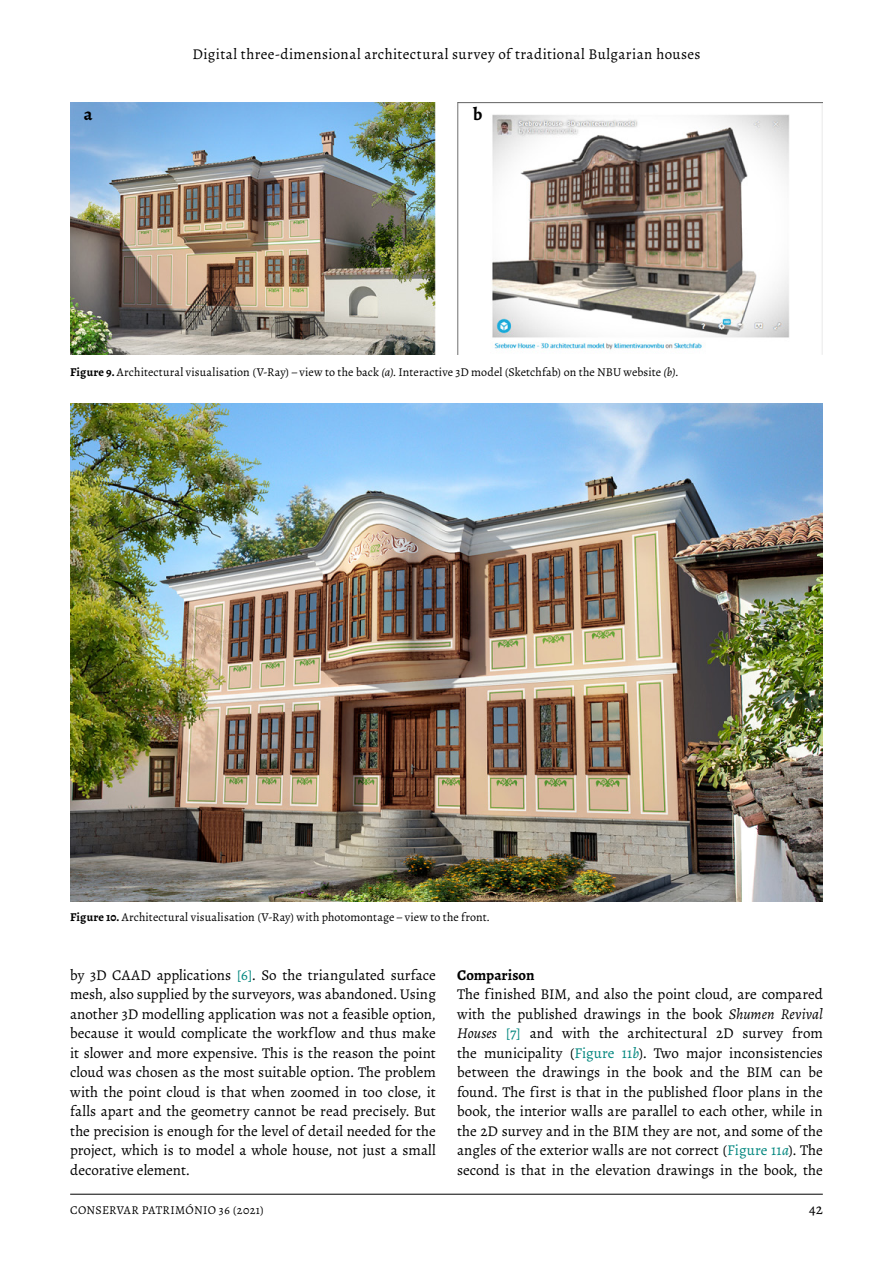
<style>
.page{position:relative;width:893px;height:1263px;background:#fff}
.page>*{position:absolute;margin:0;border:0;box-sizing:border-box;transform-origin:0 0}
.t1{font:700 18px "Alegreya";color:#000}
.t2{font:15px/19.5px "Alegreya";letter-spacing:.01em;color:#000;text-align:justify}
.t3{font:700 15px "Alegreya";color:#000}
.t4{font:12px "Alegreya";letter-spacing:.01em;color:#000}
.s1{font-weight:700}
.s2{font-style:italic}
.s3{color:#00867e}
.s4{font-style:italic;color:#00867e}
</style>
<div class="page">
<hr style="left:70px;top:1194px;width:753px;height:1px;background:#000">
<img style="left:70px;top:102px;width:753px;height:252px">
<img style="left:70px;top:404px;width:753px;height:498px">
<p class="t2" style="left:192px;top:44px;width:510px">Digital three-dimensional architectural survey of traditional Bulgarian houses</p>
<p class="t1" style="left:84px;top:103px;width:10px">a</p>
<p class="t1" style="left:473px;top:103px;width:11px">b</p>
<p class="t4" style="left:70px;top:364px;width:609px"><span class="s1">Figure 9.</span> Architectural visualisation (V-Ray) – view to the back <span class="s2">(a)</span>. Interactive 3D model (Sketchfab) on the NBU website <span class="s2">(b)</span>.</p>
<p class="t4" style="left:70px;top:910px;width:421px"><span class="s1">Figure 10.</span> Architectural visualisation (V-Ray) with photomontage – view to the front.</p>
<p class="t2" style="left:70px;top:965px;width:367px">by 3D CAAD applications <span class="s3">[6]</span>. So the triangulated surface mesh, also supplied by the surveyors, was abandoned. Using another 3D modelling application was not a feasible option, because it would complicate the workflow and thus make it slower and more expensive. This is the reason the point cloud was chosen as the most suitable option. The problem with the point cloud is that when zoomed in too close, it falls apart and the geometry cannot be read precisely. But the precision is enough for the level of detail needed for the project, which is to model a whole house, not just a small decorative element.</p>
<p class="t3" style="left:457px;top:965px;width:79px">Comparison</p>
<p class="t2" style="left:457px;top:984px;width:367px">The finished BIM, and also the point cloud, are compared with the published drawings in the book <span class="s2">Shumen Revival Houses</span> <span class="s3">[7]</span> and with the architectural 2D survey from the municipality (<span class="s3">Figure 11</span><span class="s4">b</span>). Two major inconsistencies between the drawings in the book and the BIM can be found. The first is that in the published floor plans in the book, the interior walls are parallel to each other, while in the 2D survey and in the BIM they are not, and some of the angles of the exterior walls are not correct (<span class="s3">Figure 11</span><span class="s4">a</span>). The second is that in the elevation drawings in the book, the</p>
<p class="t4" style="left:70px;top:1202px;width:195px">CONSERVAR PATRIMÓNIO 36 (2021)</p>
<p class="t2" style="left:809px;top:1199px;width:15px">42</p>
</div>
